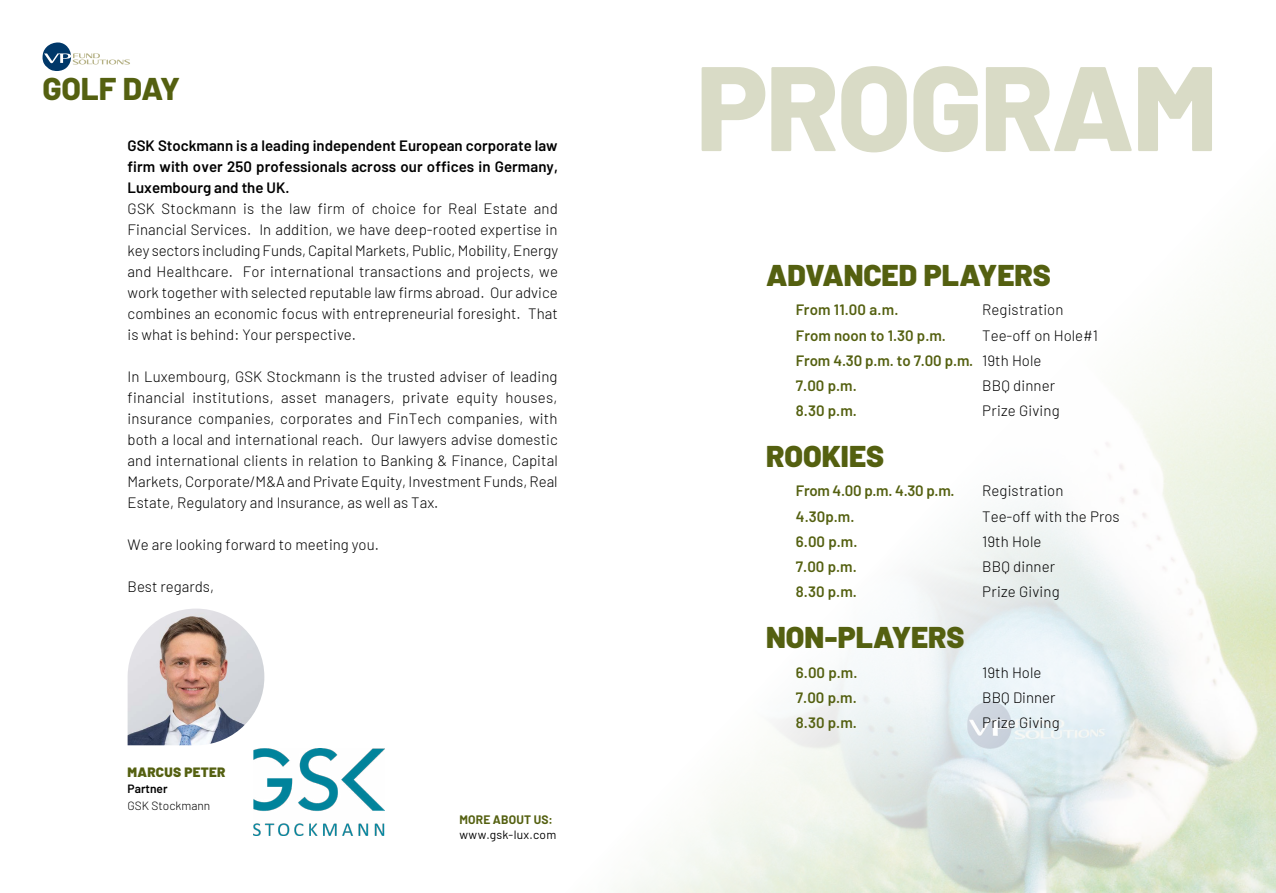
<style>
.page{position:relative;width:1276px;height:893px;background:#fff}
.page>*{position:absolute;margin:0;border:0;box-sizing:border-box;transform-origin:0 0}
.t1{font:800 120px "Barlow";letter-spacing:-.02em;color:#d9dbc6}
.t2{font:800 31.5px "Barlow";letter-spacing:-.01em;color:#546010}
.t3{font:900 30px "Barlow";color:#546010}
.t4{font:300 15px/21px "Barlow";color:#000;text-align:justify}
.t5{font:600 15px/25.2px "Barlow";color:#546010}
.t6{font:600 15px/21px "Barlow";letter-spacing:.005em;color:#000;text-align:justify}
.t7{font:900 13.5px "Barlow";letter-spacing:.02em;color:#546010}
.t8{font:12px "Barlow";letter-spacing:.025em;color:#000}
.t9{font:300 12px "Barlow";color:#000}
.t10{font:700 12px "Barlow";letter-spacing:.02em;color:#546010}
.t11{font:600 12px "Barlow";color:#000}
.s1{font-weight:300;color:#000}
</style>
<div class="page">
<img style="left:620px;top:251px;width:656px;height:642px">
<img style="left:254px;top:748px;width:130px;height:88px">
<img style="left:128px;top:609px;width:136px;height:136px">
<svg style="left:42px;top:42px;width:88px;height:29px"></svg>
<h2 class="t2" style="left:43px;top:65px;width:139px">GOLF DAY</h2>
<p class="t6" style="left:128px;top:134px;width:432px">GSK Stockmann is a leading independent European corporate law firm with over 250 professionals across our offices in Germany, Luxembourg and the UK.</p>
<p class="t4" style="left:128px;top:197px;width:432px">GSK Stockmann is the law firm of choice for Real Estate and Financial Services. In addition, we have deep-rooted expertise in key sectors including Funds, Capital Markets, Public, Mobility, Energy and Healthcare. For international transactions and projects, we work together with selected reputable law firms abroad. Our advice combines an economic focus with entrepreneurial foresight. That is what is behind: Your perspective.</p>
<p class="t4" style="left:128px;top:365px;width:432px">In Luxembourg, GSK Stockmann is the trusted adviser of leading financial institutions, asset managers, private equity houses, insurance companies, corporates and FinTech companies, with both a local and international reach. Our lawyers advise domestic and international clients in relation to Banking &amp; Finance, Capital Markets, Corporate/M&amp;A and Private Equity, Investment Funds, Real Estate, Regulatory and Insurance, as well as Tax.</p>
<p class="t4" style="left:128px;top:533px;width:253px">We are looking forward to meeting you.</p>
<p class="t4" style="left:128px;top:575px;width:88px">Best regards,</p>
<p class="t7" style="left:128px;top:762px;width:99px">MARCUS PETER</p>
<p class="t11" style="left:128px;top:780px;width:41px">Partner</p>
<p class="t9" style="left:128px;top:797px;width:84px">GSK Stockmann</p>
<p class="t10" style="left:459px;top:810px;width:95px">MORE ABOUT US:</p>
<p class="t8" style="left:459px;top:826px;width:98px">www.gsk-lux.com</p>
<h1 class="t1" style="left:696px;top:18px;width:523px">PROGRAM</h1>
<h3 class="t3" style="left:766px;top:253px;width:286px">ADVANCED PLAYERS</h3>
<p class="t5" style="left:796px;top:296px;width:104px">From 11.00 a.m.</p>
<p class="t4" style="left:982px;top:298px;width:83px">Registration</p>
<p class="t5" style="left:796px;top:321px;width:151px">From noon to 1.30 p.m.</p>
<p class="t5" style="left:796px;top:321px;width:304px;text-indent:186px"><span class="s1">Tee-off on Hole#1<br></span>From 4.30 p.m. to 7.00 p.m. <span class="s1">19th Hole<br></span>7.00 p.m.</p>
<p class="t4" style="left:982px;top:374px;width:75px">BBQ dinner</p>
<p class="t5" style="left:796px;top:397px;width:62px">8.30 p.m.</p>
<p class="t4" style="left:982px;top:399px;width:79px">Prize Giving</p>
<h3 class="t3" style="left:766px;top:434px;width:120px">ROOKIES</h3>
<p class="t5" style="left:796px;top:477px;width:160px">From 4.00 p.m. 4.30 p.m.</p>
<p class="t4" style="left:982px;top:479px;width:83px">Registration</p>
<p class="t5" style="left:796px;top:502px;width:60px">4.30p.m.</p>
<p class="t4" style="left:982px;top:505px;width:139px">Tee-off with the Pros</p>
<p class="t5" style="left:796px;top:528px;width:63px">6.00 p.m.</p>
<p class="t4" style="left:982px;top:530px;width:61px">19th Hole</p>
<p class="t5" style="left:796px;top:553px;width:62px">7.00 p.m.</p>
<p class="t4" style="left:982px;top:555px;width:75px">BBQ dinner</p>
<p class="t5" style="left:796px;top:578px;width:62px">8.30 p.m.</p>
<p class="t4" style="left:982px;top:580px;width:79px">Prize Giving</p>
<h3 class="t3" style="left:766px;top:615px;width:200px">NON-PLAYERS</h3>
<p class="t5" style="left:796px;top:658px;width:63px">6.00 p.m.</p>
<p class="t4" style="left:982px;top:660px;width:61px">19th Hole</p>
<p class="t5" style="left:796px;top:683px;width:62px">7.00 p.m.</p>
<p class="t4" style="left:982px;top:686px;width:75px">BBQ Dinner</p>
<p class="t5" style="left:796px;top:709px;width:62px">8.30 p.m.</p>
<p class="t4" style="left:982px;top:711px;width:79px">Prize Giving</p>
</div>
